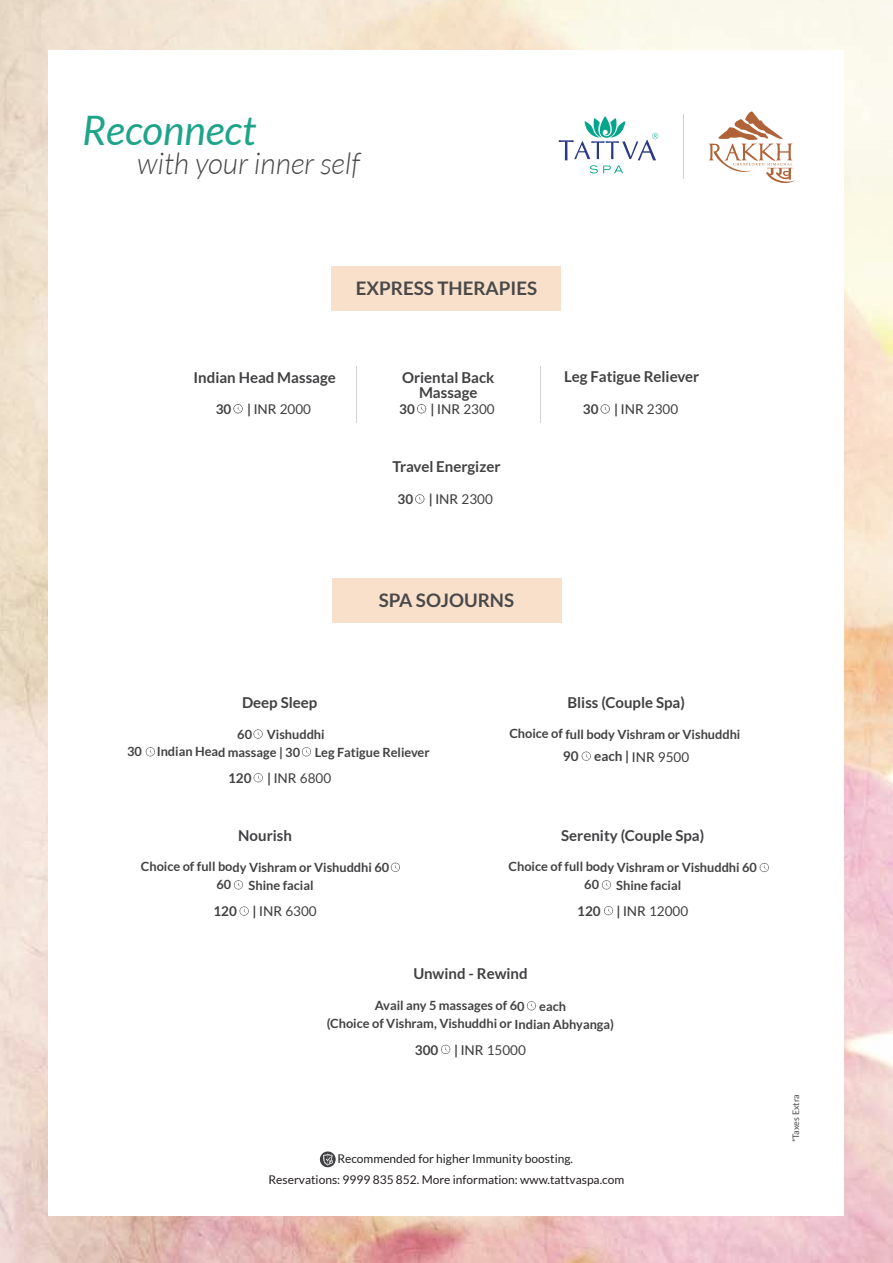
<style>
.page{position:relative;width:893px;height:1263px;background:#fff}
.page>*{position:absolute;margin:0;border:0;box-sizing:border-box;transform-origin:0 0}
.t1{font:italic 40.65px "Lato";color:#1fa48b}
.t2{font:italic 300 29.7px "Lato";color:#4b494b}
.t3{font:700 18.75px "Lato";color:#4a494a}
.t4{font:700 15px "Lato";color:#414042}
.t5{font:13.5px "Lato";color:#414042}
.t6{font:700 13.5px "Lato";letter-spacing:-.005em;color:#414042}
.t7{font:700 12.75px/18px "Lato";letter-spacing:-.005em;color:#414042;text-align:center}
.t8{font:12px/20.5px "Lato";color:#231f20}
.t9{font:9px "Lato";color:#4d4d4f}
.s1{font-weight:700}
.s2{font-weight:500}
.s3{font-weight:400}
</style>
<div class="page">
<div style="left:331px;top:578px;width:230px;height:45px;background:#f9e0ca"></div>
<div style="left:331px;top:266px;width:230px;height:44px;background:#f9e0ca"></div>
<hr style="left:356px;top:366px;width:1px;height:57px;background:#d1d3d4">
<hr style="left:540px;top:366px;width:1px;height:57px;background:#d1d3d4">
<svg style="left:233px;top:404px;width:10px;height:9px"></svg>
<svg style="left:601px;top:404px;width:9px;height:10px"></svg>
<svg style="left:417px;top:404px;width:9px;height:9px"></svg>
<svg style="left:415px;top:494px;width:9px;height:10px"></svg>
<svg style="left:320px;top:1151px;width:16px;height:17px"></svg>
<svg style="left:254px;top:773px;width:9px;height:9px"></svg>
<svg style="left:254px;top:729px;width:9px;height:10px"></svg>
<svg style="left:146px;top:747px;width:9px;height:9px"></svg>
<svg style="left:302px;top:747px;width:9px;height:9px"></svg>
<svg style="left:582px;top:751px;width:9px;height:10px"></svg>
<svg style="left:527px;top:1001px;width:9px;height:9px"></svg>
<svg style="left:441px;top:1045px;width:9px;height:9px"></svg>
<svg style="left:240px;top:906px;width:9px;height:10px"></svg>
<svg style="left:391px;top:863px;width:9px;height:9px"></svg>
<svg style="left:234px;top:880px;width:9px;height:9px"></svg>
<svg style="left:604px;top:906px;width:9px;height:9px"></svg>
<svg style="left:760px;top:863px;width:9px;height:9px"></svg>
<svg style="left:602px;top:880px;width:9px;height:9px"></svg>
<svg style="left:559px;top:116px;width:99px;height:57px"></svg>
<hr style="left:683px;top:114px;width:1px;height:65px;background:#cfd2d3">
<svg style="left:708px;top:111px;width:87px;height:72px"></svg>
<h1 class="t1" style="left:82px;top:107px;width:175px">Reconnect</h1>
<h2 class="t2" style="left:137px;top:148px;width:224px">with your inner self</h2>
<h3 class="t3" style="left:356px;top:277px;width:183px">EXPRESS THERAPIES</h3>
<p class="t4" style="left:194px;top:368px;width:144px">Indian Head Massage</p>
<p class="t4" style="left:402px;top:368px;width:94px">Oriental Back</p>
<p class="t4" style="left:564px;top:368px;width:137px">Leg Fatigue Reliever</p>
<p class="t4" style="left:419px;top:383px;width:60px">Massage</p>
<p class="t5" style="left:216px;top:402px;width:97px"><span class="s1">30 |</span> <span class="s2">INR</span> 2000</p>
<p class="t5" style="left:399px;top:402px;width:97px"><span class="s1">30 |</span> <span class="s2">INR</span> 2300</p>
<p class="t5" style="left:583px;top:402px;width:97px"><span class="s1">30 |</span> <span class="s2">INR</span> 2300</p>
<p class="t4" style="left:392px;top:458px;width:110px">Travel Energizer</p>
<p class="t5" style="left:397px;top:492px;width:97px"><span class="s1">30 |</span> <span class="s2">INR</span> 2300</p>
<h3 class="t3" style="left:379px;top:590px;width:137px">SPA SOJOURNS</h3>
<p class="t4" style="left:242px;top:694px;width:77px">Deep Sleep</p>
<p class="t7" style="left:127px;top:725px;width:304px">60 Vishuddhi<br>30 Indian Head massage | 30 Leg Fatigue Reliever</p>
<p class="t6" style="left:228px;top:770px;width:105px">120 | <span class="s2">INR</span> <span class="s3">6800</span></p>
<p class="t4" style="left:238px;top:826px;width:55px">Nourish</p>
<p class="t7" style="left:217px;top:858px;width:174px;text-align:left;text-indent:-76px">Choice of full body Vishram or Vishuddhi 60<br>60</p>
<p class="t7" style="left:249px;top:876px;width:66px">Shine facial</p>
<p class="t6" style="left:213px;top:903px;width:105px">120 | <span class="s2">INR</span> <span class="s3">6300</span></p>
<p class="t4" style="left:567px;top:694px;width:119px">Bliss (Couple Spa)</p>
<p class="t7" style="left:509px;top:725px;width:233px">Choice of full body Vishram or Vishuddhi</p>
<p class="t6" style="left:563px;top:749px;width:128px">90 each | <span class="s2">INR</span> <span class="s3">9500</span></p>
<p class="t4" style="left:561px;top:826px;width:145px">Serenity (Couple Spa)</p>
<p class="t7" style="left:584px;top:858px;width:174px;text-align:left;text-indent:-76px">Choice of full body Vishram or Vishuddhi 60<br>60</p>
<p class="t7" style="left:616px;top:876px;width:66px">Shine facial</p>
<p class="t5" style="left:577px;top:904px;width:113px"><span class="s1">120 |</span> <span class="s2">INR</span> 12000</p>
<p class="t4" style="left:413px;top:965px;width:116px">Unwind - Rewind</p>
<p class="t7" style="left:327px;top:996px;width:289px">Avail any 5 massages of 60 each<br>(Choice of Vishram, Vishuddhi or Indian Abhyanga)</p>
<p class="t5" style="left:415px;top:1042px;width:113px"><span class="s1">300 |</span> <span class="s2">INR</span> 15000</p>
<p class="t8" style="left:269px;top:1149px;width:357px;text-indent:69px">Recommended for higher Immunity boosting.<br>Reservations: 9999 835 852. More information: www.tattvaspa.com</p>
<p class="t9" style="left:791px;top:1142px;width:50px;rotate:-90deg">*Taxes Extra</p>
</div>
